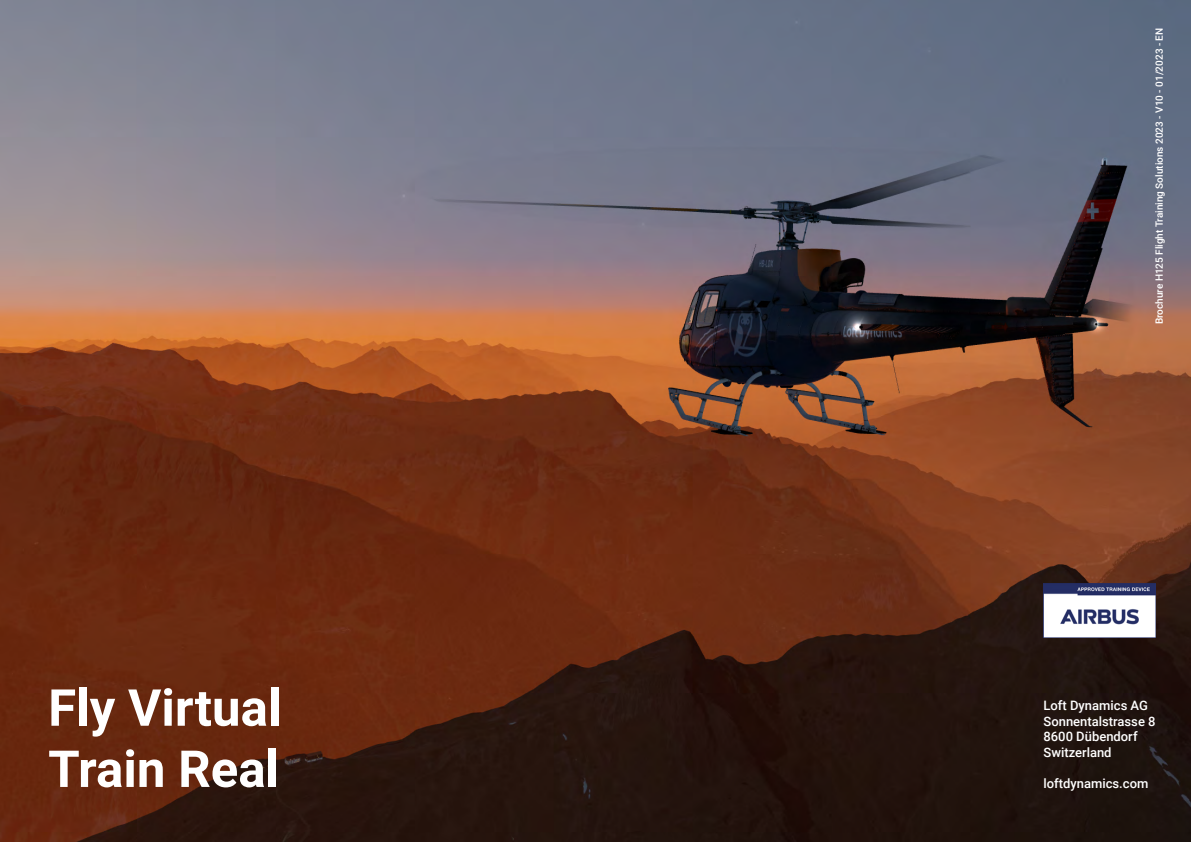
<style>
.page{position:relative;width:1191px;height:842px;background:#fff}
.page>*{position:absolute;margin:0;border:0;box-sizing:border-box;transform-origin:0 0}
.t1{font:700 51px/61.2px "Roboto";color:#fff}
.t2{font:500 13px/15.6px "Roboto";color:#fff}
.t3{font:500 10px "Roboto";color:#fff}
</style>
<div class="page">
<img style="left:0;top:0;width:1191px;height:842px">
<img style="left:1043px;top:584px;width:112px;height:54px">
<h1 class="t1" style="left:48px;top:675px;width:235px">Fly Virtual<br>Train Real</h1>
<p class="t3" style="left:1152px;top:324px;width:298px;rotate:-90deg">Brochure H125 Flight Training Solutions 2023 - V10 - 01/2023 - EN</p>
<p class="t2" style="left:1043px;top:697px;width:113px">Loft Dynamics AG<br>Sonnentalstrasse 8<br>8600 Dübendorf<br>Switzerland</p>
<p class="t2" style="left:1043px;top:775px;width:106px">loftdynamics.com</p>
</div>
